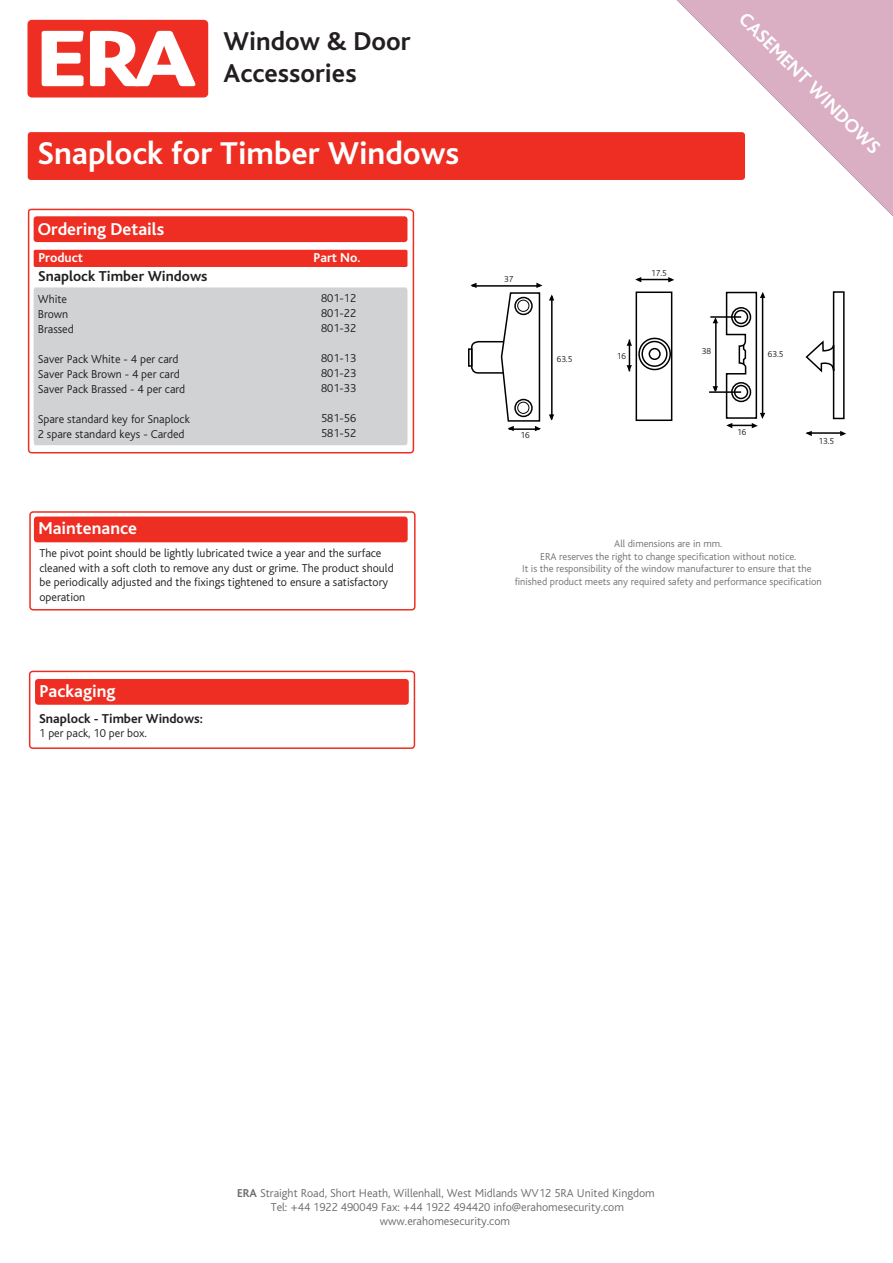
<style>
.page{position:relative;width:893px;height:1263px;background:#fff}
.page>*{position:absolute;margin:0;border:0;box-sizing:border-box;transform-origin:0 0}
.t1{font:700 33px "Bliss";color:#fff}
.t2{font:700 27px/32.4px "Bliss";color:#231f20}
.t3{font:700 19.5px "Bliss";color:#fff}
.t4{font:700 18px "Bliss";color:#fff}
.t5{font:700 15px "Bliss";color:#231f20}
.t6{font:700 13.5px "Bliss";color:#231f20}
.t7{font:700 13.5px "Bliss";color:#fff}
.t8{font:300 12px/14.4px "Bliss";color:#231f20}
.t9{font:300 12px "Bliss";color:#6c6d70}
.t10{font:300 10.5px/12.6px "Bliss";color:#717275;text-align:center}
.t11{font:300 9px "Bliss";color:#231f20}
.s1{font-weight:700}
</style>
<div class="page">
<svg style="left:23px;top:16px;width:189px;height:86px"></svg>
<div style="left:28px;top:20px;width:180px;height:78px;background:#ee2e22;border-radius:4px"></div>
<svg style="left:42px;top:31px;width:42px;height:55px"></svg>
<svg style="left:90px;top:31px;width:105px;height:55px"></svg>
<div style="left:468px;top:348px;width:4px;height:19px;border:2px solid #000"></div>
<hr style="left:551px;top:296px;width:2px;height:123px;background:#000">
<hr style="left:638px;top:279px;width:34px;height:1px;background:#000">
<hr style="left:629px;top:339px;width:1px;height:32px;background:#000">
<div style="left:649px;top:348px;width:12px;height:12px;border:2px solid #000;border-radius:50%"></div>
<div style="left:641px;top:341px;width:27px;height:26px;border:2px solid #000;border-radius:50%"></div>
<div style="left:638px;top:338px;width:33px;height:32px;border:2px solid #000;border-radius:50%"></div>
<div style="left:636px;top:291px;width:36px;height:130px;border:2px solid #000"></div>
<hr style="left:715px;top:320px;width:2px;height:70px;background:#000">
<hr style="left:710px;top:316px;width:31px;height:2px;background:#000">
<hr style="left:709px;top:391px;width:32px;height:2px;background:#000">
<svg style="left:805px;top:339px;width:28px;height:35px"></svg>
<div style="left:833px;top:291px;width:12px;height:128px;border:2px solid #000"></div>
<hr style="left:807px;top:432px;width:36px;height:2px;background:#000">
<svg style="left:806px;top:431px;width:6px;height:5px"></svg>
<svg style="left:840px;top:431px;width:6px;height:5px"></svg>
<svg style="left:725px;top:291px;width:40px;height:137px"></svg>
<svg style="left:713px;top:317px;width:5px;height:6px"></svg>
<svg style="left:713px;top:386px;width:5px;height:6px"></svg>
<svg style="left:470px;top:283px;width:72px;height:148px"></svg>
<svg style="left:635px;top:277px;width:6px;height:5px"></svg>
<svg style="left:668px;top:277px;width:6px;height:5px"></svg>
<svg style="left:549px;top:414px;width:5px;height:6px"></svg>
<svg style="left:549px;top:294px;width:5px;height:6px"></svg>
<svg style="left:627px;top:365px;width:5px;height:6px"></svg>
<svg style="left:627px;top:340px;width:5px;height:6px"></svg>
<svg style="left:27px;top:208px;width:388px;height:246px"></svg>
<div style="left:29px;top:511px;width:387px;height:99px;border:2px solid #ee2e22;border-radius:3px"></div>
<div style="left:29px;top:671px;width:386px;height:78px;border:2px solid #ee2e22;border-radius:3px"></div>
<div style="left:35px;top:679px;width:374px;height:26px;background:#ee2e22;border-radius:3px"></div>
<div style="left:34px;top:516px;width:374px;height:26px;background:#ee2e22;border-radius:3px"></div>
<div style="left:34px;top:216px;width:373px;height:26px;background:#ee2e22;border-radius:3px"></div>
<svg style="left:677px;top:0;width:216px;height:216px;fill:#dbafc3"></svg>
<div style="left:28px;top:132px;width:717px;height:48px;background:#ee2e22;border-radius:3px"></div>
<h3 class="t3" style="left:749px;top:9px;width:192px;rotate:45deg">CASEMENT WINDOWS</h3>
<h3 class="t3" style="left:770px;top:27px;width:138px;rotate:45deg">SLIDI G D ORS</h3>
<h2 class="t2" style="left:224px;top:25px;width:189px">Window &amp; Door<br>Accessories</h2>
<h3 class="t3" style="left:769px;top:28px;width:125px;rotate:45deg">WEATHERSEAL</h3>
<h3 class="t3" style="left:779px;top:38px;width:103px;rotate:45deg">CROMPTON</h3>
<h3 class="t3" style="left:785px;top:42px;width:95px;rotate:45deg">WINDOWS</h3>
<h3 class="t3" style="left:798px;top:57px;width:49px;rotate:45deg">STEEL</h3>
<h1 class="t1" style="left:38px;top:136px;width:423px">Snaplock for Timber Windows</h1>
<h3 class="t4" style="left:38px;top:219px;width:128px">Ordering Details</h3>
<p class="t7" style="left:38px;top:251px;width:46px">Product</p>
<p class="t7" style="left:314px;top:251px;width:49px">Part No.</p>
<p class="t5" style="left:38px;top:269px;width:171px">Snaplock Timber Windows</p>
<p class="t8" style="left:38px;top:292px;width:31px">White</p>
<p class="t8" style="left:321px;top:291px;width:37px">801-12</p>
<p class="t8" style="left:38px;top:307px;width:32px">Brown</p>
<p class="t8" style="left:321px;top:306px;width:37px">801-22</p>
<p class="t8" style="left:38px;top:322px;width:38px">Brassed</p>
<p class="t8" style="left:321px;top:321px;width:37px">801-32</p>
<p class="t8" style="left:38px;top:352px;width:142px">Saver Pack White - 4 per card</p>
<p class="t8" style="left:321px;top:351px;width:37px">801-13</p>
<p class="t8" style="left:38px;top:367px;width:144px">Saver Pack Brown - 4 per card</p>
<p class="t8" style="left:321px;top:366px;width:37px">801-23</p>
<p class="t8" style="left:38px;top:382px;width:149px">Saver Pack Brassed - 4 per card</p>
<p class="t8" style="left:321px;top:381px;width:37px">801-33</p>
<p class="t8" style="left:38px;top:412px;width:153px">Spare standard key for Snaplock</p>
<p class="t8" style="left:321px;top:411px;width:37px">581-56</p>
<p class="t8" style="left:38px;top:427px;width:148px">2 spare standard keys - Carded</p>
<p class="t8" style="left:321px;top:426px;width:37px">581-52</p>
<h3 class="t4" style="left:38px;top:519px;width:100px">Maintenance</h3>
<p class="t8" style="left:39px;top:546px;width:356px">The pivot point should be lightly lubricated twice a year and the surface cleaned with a soft cloth to remove any dust or grime. The product should be periodically adjusted and the fixings tightened to ensure a satisfactory operation</p>
<h3 class="t4" style="left:39px;top:682px;width:78px">Packaging</h3>
<p class="t6" style="left:39px;top:711px;width:165px">Snaplock - Timber Windows:</p>
<p class="t8" style="left:39px;top:726px;width:109px">1 per pack, 10 per box.</p>
<p class="t11" style="left:504px;top:274px;width:11px">37</p>
<p class="t11" style="left:557px;top:354px;width:17px">63.5</p>
<p class="t11" style="left:520px;top:430px;width:11px">16</p>
<p class="t11" style="left:651px;top:268px;width:17px">17.5</p>
<p class="t11" style="left:617px;top:351px;width:11px">16</p>
<p class="t11" style="left:702px;top:347px;width:11px">38</p>
<p class="t11" style="left:768px;top:350px;width:17px">63.5</p>
<p class="t11" style="left:737px;top:428px;width:11px">16</p>
<p class="t11" style="left:818px;top:436px;width:17px">13.5</p>
<p class="t10" style="left:515px;top:537px;width:309px">All dimensions are in mm.<br>ERA reserves the right to change specification without notice.<br>It is the responsibility of the window manufacturer to ensure that the finished product meets any required safety and performance specification</p>
<p class="t9" style="left:237px;top:1187px;width:419px"><span class="s1">ERA</span> Straight Road, Short Heath, Willenhall, West Midlands WV12 5RA United Kingdom</p>
<p class="t9" style="left:380px;top:1214px;width:132px">www.erahomesecurity.com</p>
<p class="t9" style="left:271px;top:1201px;width:355px">Tel: +44 1922 490049 Fax: +44 1922 494420 info@erahomesecurity.com</p>
</div>
